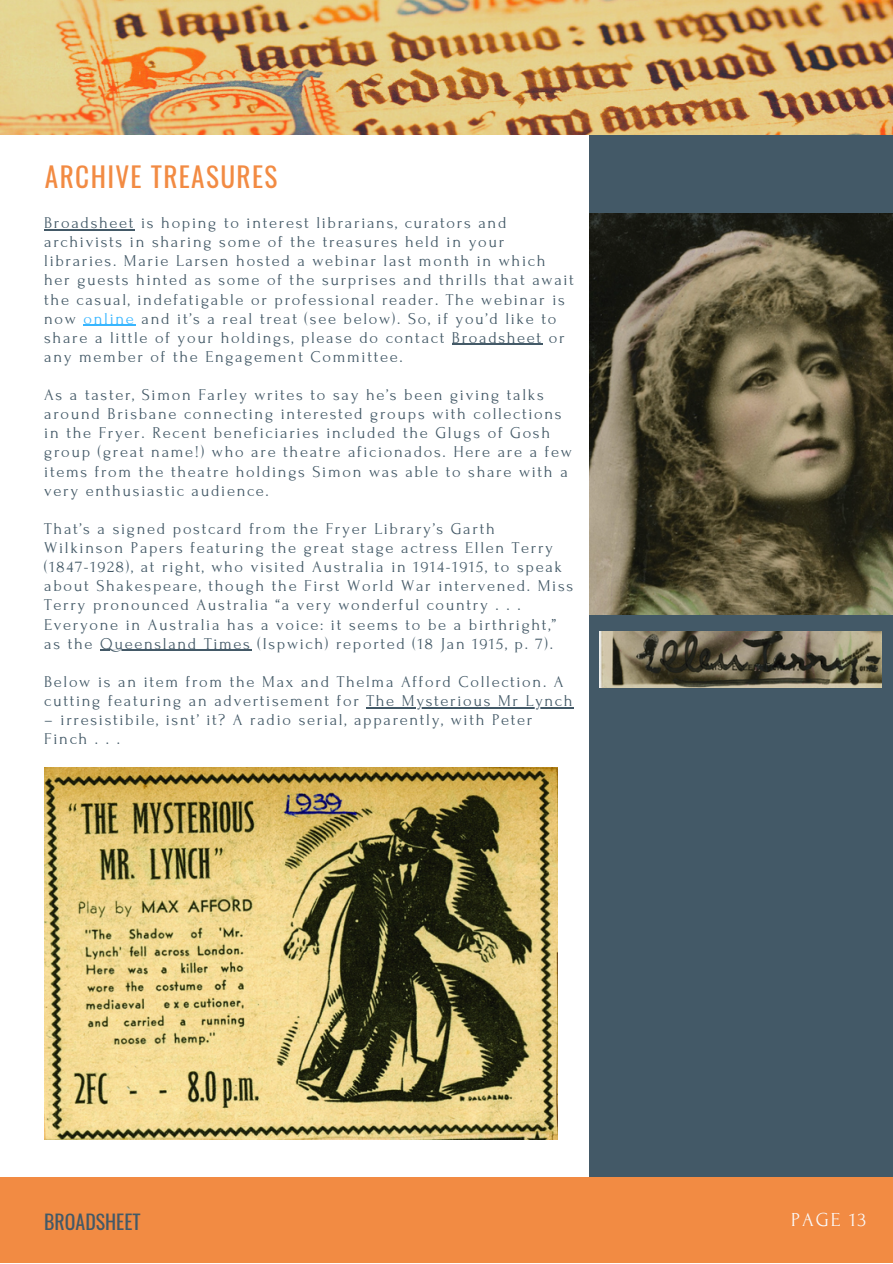
<style>
.page{position:relative;width:893px;height:1264px;background:#fff}
.page>*{position:absolute;margin:0;border:0;box-sizing:border-box;transform-origin:0 0}
.t1{font:27.3px "Oswald";letter-spacing:.05em;color:#f28b43}
.t2{font:19.8px "Oswald";color:#435967}
.t3{font:19.8px "Forum";letter-spacing:.1em;color:#fafafa}
.t4{font:16.5px/19px "Forum";letter-spacing:.1em;color:#435967}
.s1{color:#38b6ff}
</style>
<div class="page">
<div style="left:589px;top:126px;width:303px;height:1050px;background:#435967"></div>
<div style="left:0;top:1176px;width:892px;height:86px;background:#f28b43"></div>
<img style="left:0;top:0;width:892px;height:134px">
<img style="left:589px;top:213px;width:303px;height:402px">
<img style="left:599px;top:631px;width:282px;height:56px">
<img style="left:44px;top:767px;width:513px;height:372px">
<hr style="left:44px;top:229px;width:91px;height:1px;background:#435967">
<hr style="left:84px;top:325px;width:52px;height:1px;background:#38b6ff">
<hr style="left:452px;top:344px;width:91px;height:1px;background:#435967">
<hr style="left:100px;top:649px;width:151px;height:2px;background:#435967">
<hr style="left:366px;top:707px;width:208px;height:1px;background:#435967">
<p class="t1" style="left:45px;top:156px;width:234px">ARCHIVE TREASURES</p>
<p class="t4" style="left:44px;top:213px;width:531px">Broadsheet is hoping to interest librarians, curators and archivists in sharing some of the treasures held in your libraries. Marie Larsen hosted a webinar last month in which her guests hinted as some of the surprises and thrills that await the casual, indefatigable or professional reader. The webinar is now <span class="s1">online</span> and it’s a real treat (see below). So, if you’d like to share a little of your holdings, please do contact Broadsheet or any member of the Engagement Committee.</p>
<p class="t4" style="left:44px;top:385px;width:529px">As a taster, Simon Farley writes to say he’s been giving talks around Brisbane connecting interested groups with collections in the Fryer. Recent beneficiaries included the Glugs of Gosh group (great name!) who are theatre aficionados. Here are a few items from the theatre holdings Simon was able to share with a very enthusiastic audience.</p>
<p class="t4" style="left:44px;top:519px;width:530px">That’s a signed postcard from the Fryer Library’s Garth Wilkinson Papers featuring the great stage actress Ellen Terry (1847-1928), at right, who visited Australia in 1914-1915, to speak about Shakespeare, though the First World War intervened. Miss Terry pronounced Australia “a very wonderful country . . .<br>Everyone in Australia has a voice: it seems to be a birthright,” as the Queensland Times (Ispwich) reported (18 Jan 1915, p. 7).</p>
<p class="t4" style="left:44px;top:672px;width:529px">Below is an item from the Max and Thelma Afford Collection. A cutting featuring an advertisement for The Mysterious Mr Lynch</p>
<p class="t4" style="left:44px;top:710px;width:489px">– irresistibile, isnt’ it? A radio serial, apparently, with Peter<br>Finch . . .</p>
<p class="t2" style="left:44px;top:1205px;width:98px">BROADSHEET</p>
<p class="t3" style="left:791px;top:1209px;width:77px">PAGE 13</p>
</div>
